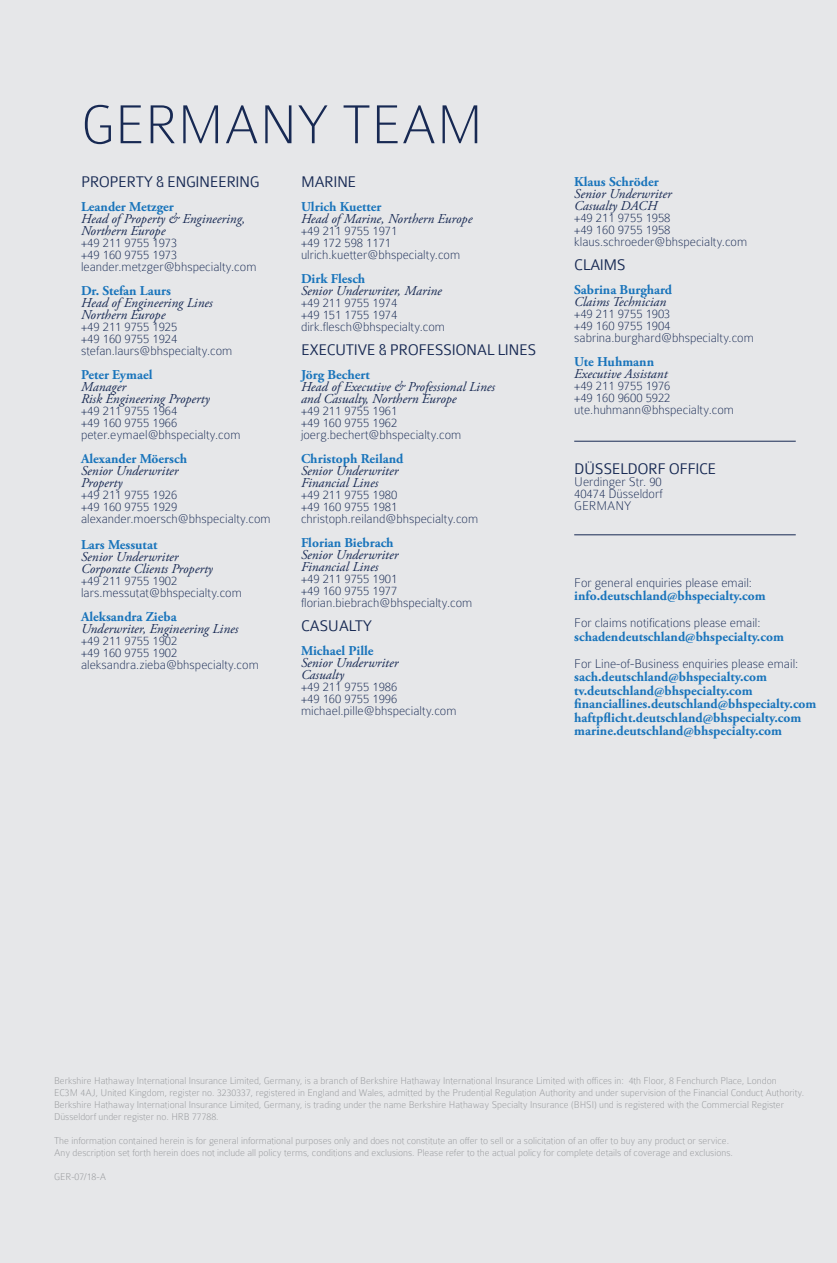
<style>
.page{position:relative;width:837px;height:1263px;background:#fff}
.page>*{position:absolute;margin:0;border:0;box-sizing:border-box;transform-origin:0 0}
.t1{font:100 58.5px "Colaborate";color:#172953}
.t2{font:300 16.5px "Colaborate";letter-spacing:-.03em;color:#172953}
.t3{font:100 13.5px/12px "Colaborate";color:#172953}
.t4{font:italic 13.5px/12px "Adobe Garamond Pro";color:#172953}
.t5{font:700 13.5px/13.5px "Adobe Garamond Pro";color:#1974bb}
.t6{font:100 10.5px/12px "Colaborate";color:#939598}
.s1{font-family:"Colaborate";font-weight:100;font-style:normal}
.s2{font-family:"Colaborate";font-weight:100;color:#172953}
.s3{font-family:"Adobe Garamond Pro";font-weight:700;color:#1974bb}
</style>
<div class="page">
<div style="left:7px;top:0;width:830px;height:1263px;background:#e6e7e9"></div>
<div style="left:0;top:0;width:14px;height:1263px;background:#e6e7e9"></div>
<hr style="left:574px;top:441px;width:221px;height:1px;background:#172953">
<hr style="left:574px;top:534px;width:221px;height:1px;background:#172953">
<p class="t1" style="left:81px;top:94px;width:403px">GERMANY TEAM</p>
<p class="t2" style="left:81px;top:173px;width:180px">PROPERTY &amp; ENGINEERING</p>
<p class="t5" style="left:81px;top:200px;width:94px">Leander Metzger</p>
<p class="t4" style="left:81px;top:213px;width:166px">Head of Property &amp; Engineering,<br>Northern Europe</p>
<p class="t3" style="left:81px;top:237px;width:98px">+49 211 9755 1973</p>
<p class="t3" style="left:81px;top:249px;width:98px">+49 160 9755 1973</p>
<p class="t3" style="left:81px;top:261px;width:177px">leander.metzger@bhspecialty.com</p>
<p class="t5" style="left:81px;top:284px;width:91px">Dr. Stefan Laurs</p>
<p class="t4" style="left:81px;top:297px;width:133px">Head of Engineering Lines</p>
<p class="t4" style="left:81px;top:309px;width:86px">Northern Europe</p>
<p class="t3" style="left:81px;top:321px;width:98px">+49 211 9755 1925</p>
<p class="t3" style="left:81px;top:333px;width:98px">+49 160 9755 1924</p>
<p class="t3" style="left:81px;top:345px;width:153px">stefan.laurs@bhspecialty.com</p>
<p class="t5" style="left:81px;top:368px;width:73px">Peter Eymael</p>
<p class="t4" style="left:81px;top:381px;width:130px">Manager<br>Risk Engineering Property</p>
<p class="t3" style="left:81px;top:405px;width:98px">+49 211 9755 1964</p>
<p class="t3" style="left:81px;top:417px;width:98px">+49 160 9755 1966</p>
<p class="t3" style="left:81px;top:429px;width:161px">peter.eymael@bhspecialty.com</p>
<p class="t5" style="left:81px;top:452px;width:108px">Alexander Möersch</p>
<p class="t4" style="left:81px;top:465px;width:99px">Senior Underwriter<br>Property</p>
<p class="t3" style="left:81px;top:489px;width:98px">+49 211 9755 1926</p>
<p class="t3" style="left:81px;top:501px;width:98px">+49 160 9755 1929</p>
<p class="t3" style="left:81px;top:513px;width:191px">alexander.moersch@bhspecialty.com</p>
<p class="t5" style="left:81px;top:538px;width:78px">Lars Messutat</p>
<p class="t4" style="left:81px;top:551px;width:99px">Senior Underwriter</p>
<p class="t4" style="left:81px;top:563px;width:133px">Corporate Clients Property</p>
<p class="t3" style="left:81px;top:574px;width:162px">+49 211 9755 1902 lars.messutat@bhspecialty.com</p>
<p class="t5" style="left:81px;top:610px;width:97px">Aleksandra Zieba</p>
<p class="t4" style="left:81px;top:623px;width:159px">Underwriter, Engineering Lines</p>
<p class="t3" style="left:81px;top:634px;width:98px">+49 211 9755 1902</p>
<p class="t3" style="left:81px;top:646px;width:98px">+49 160 9755 1902</p>
<p class="t3" style="left:81px;top:658px;width:179px">aleksandra.zieba@bhspecialty.com</p>
<p class="t2" style="left:301px;top:173px;width:57px">MARINE</p>
<p class="t5" style="left:301px;top:200px;width:82px">Ulrich Kuetter</p>
<p class="t4" style="left:301px;top:213px;width:173px">Head of Marine, Northern Europe</p>
<p class="t3" style="left:301px;top:225px;width:98px">+49 211 9755 1971</p>
<p class="t3" style="left:301px;top:237px;width:92px">+49 172 598 1171</p>
<p class="t3" style="left:301px;top:249px;width:161px">ulrich.kuetter@bhspecialty.com</p>
<p class="t5" style="left:301px;top:272px;width:66px">Dirk Flesch</p>
<p class="t4" style="left:301px;top:285px;width:142px">Senior Underwriter, Marine</p>
<p class="t3" style="left:301px;top:297px;width:98px">+49 211 9755 1974</p>
<p class="t3" style="left:301px;top:309px;width:98px">+49 151 1755 1974</p>
<p class="t3" style="left:301px;top:321px;width:145px">dirk.flesch@bhspecialty.com</p>
<p class="t2" style="left:301px;top:341px;width:237px">EXECUTIVE &amp; PROFESSIONAL LINES</p>
<p class="t5" style="left:301px;top:368px;width:70px">Jörg Bechert</p>
<p class="t4" style="left:301px;top:381px;width:195px">Head of Executive &amp; Professional Lines and Casualty, Northern Europe<br><span class="s1">+49 211 9755 1961</span></p>
<p class="t3" style="left:301px;top:417px;width:98px">+49 160 9755 1962</p>
<p class="t3" style="left:301px;top:429px;width:162px">joerg.bechert@bhspecialty.com</p>
<p class="t5" style="left:301px;top:452px;width:104px">Christoph Reiland</p>
<p class="t4" style="left:301px;top:465px;width:99px">Senior Underwriter</p>
<p class="t4" style="left:301px;top:477px;width:79px">Financial Lines</p>
<p class="t3" style="left:301px;top:489px;width:98px">+49 211 9755 1980</p>
<p class="t3" style="left:301px;top:501px;width:98px">+49 160 9755 1981</p>
<p class="t3" style="left:301px;top:513px;width:179px">christoph.reiland@bhspecialty.com</p>
<p class="t5" style="left:301px;top:536px;width:94px">Florian Biebrach</p>
<p class="t4" style="left:301px;top:549px;width:99px">Senior Underwriter</p>
<p class="t4" style="left:301px;top:561px;width:79px">Financial Lines</p>
<p class="t3" style="left:301px;top:573px;width:98px">+49 211 9755 1901</p>
<p class="t3" style="left:301px;top:585px;width:98px">+49 160 9755 1977</p>
<p class="t3" style="left:301px;top:597px;width:173px">florian.biebrach@bhspecialty.com</p>
<p class="t2" style="left:301px;top:617px;width:73px">CASUALTY</p>
<p class="t5" style="left:301px;top:644px;width:74px">Michael Pille</p>
<p class="t4" style="left:301px;top:657px;width:99px">Senior Underwriter</p>
<p class="t4" style="left:301px;top:669px;width:44px">Casualty</p>
<p class="t3" style="left:301px;top:681px;width:98px">+49 211 9755 1986</p>
<p class="t3" style="left:301px;top:693px;width:98px">+49 160 9755 1996</p>
<p class="t3" style="left:301px;top:705px;width:157px">michael.pille@bhspecialty.com</p>
<p class="t5" style="left:574px;top:175px;width:86px">Klaus Schröder</p>
<p class="t4" style="left:574px;top:188px;width:99px">Senior Underwriter<br>Casualty DACH</p>
<p class="t3" style="left:574px;top:212px;width:98px">+49 211 9755 1958</p>
<p class="t3" style="left:574px;top:224px;width:98px">+49 160 9755 1958</p>
<p class="t3" style="left:574px;top:236px;width:174px">klaus.schroeder@bhspecialty.com</p>
<p class="t2" style="left:574px;top:256px;width:53px">CLAIMS</p>
<p class="t5" style="left:574px;top:283px;width:99px">Sabrina Burghard</p>
<p class="t4" style="left:574px;top:296px;width:93px">Claims Technician</p>
<p class="t3" style="left:574px;top:308px;width:98px">+49 211 9755 1903</p>
<p class="t3" style="left:574px;top:320px;width:98px">+49 160 9755 1904</p>
<p class="t3" style="left:574px;top:332px;width:181px">sabrina.burghard@bhspecialty.com</p>
<p class="t5" style="left:574px;top:355px;width:81px">Ute Huhmann</p>
<p class="t4" style="left:574px;top:368px;width:95px">Executive Assistant</p>
<p class="t3" style="left:574px;top:380px;width:98px">+49 211 9755 1976</p>
<p class="t3" style="left:574px;top:392px;width:98px">+49 160 9600 5922</p>
<p class="t3" style="left:574px;top:404px;width:161px">ute.huhmann@bhspecialty.com</p>
<p class="t2" style="left:574px;top:460px;width:144px">DÜSSELDORF OFFICE</p>
<p class="t3" style="left:574px;top:476px;width:89px">Uerdinger Str. 90</p>
<p class="t3" style="left:574px;top:488px;width:90px">40474 Düsseldorf</p>
<p class="t3" style="left:574px;top:500px;width:59px">GERMANY</p>
<p class="t5" style="left:574px;top:576px;width:193px"><span class="s2">For general enquiries please email: </span>info.deutschland@bhspecialty.com</p>
<p class="t3" style="left:574px;top:616px;width:211px;line-height:13.5px">For claims notifications please email: <span class="s3">schadendeutschland@bhspecialty.com</span></p>
<p class="t3" style="left:574px;top:657px;width:225px">For Line-of-Business enquiries please email:</p>
<p class="t5" style="left:574px;top:670px;width:194px">sach.deutschland@bhspecialty.com</p>
<p class="t5" style="left:574px;top:684px;width:180px">tv.deutschland@bhspecialty.com</p>
<p class="t5" style="left:574px;top:697px;width:244px">financiallines.deutschland@bhspecialty.com</p>
<p class="t5" style="left:574px;top:711px;width:228px">haftpflicht.deutschland@bhspecialty.com</p>
<p class="t5" style="left:574px;top:724px;width:209px">marine.deutschland@bhspecialty.com</p>
<p class="t6" style="left:54px;top:1074px;width:751px">Berkshire Hathaway International Insurance Limited, Germany, is a branch of Berkshire Hathaway International Insurance Limited with offices in: 4th Floor, 8 Fenchurch Place, London<br>EC3M 4AJ, United Kingdom, register no. 3230337, registered in England and Wales, admitted by the Prudential Regulation Authority and under supervision of the Financial Conduct Authority.<br>Berkshire Hathaway International Insurance Limited, Germany, is trading under the name Berkshire Hathaway Specialty Insurance (BHSI) und is registered with the Commercial Register Düsseldorf under register no. HRB 77788.</p>
<p class="t6" style="left:54px;top:1134px;width:680px">The information contained herein is for general informational purposes only and does not constitute an offer to sell or a solicitation of an offer to buy any product or service.<br>Any description set forth herein does not include all policy terms, conditions and exclusions. Please refer to the actual policy for complete details of coverage and exclusions.</p>
<p class="t6" style="left:54px;top:1170px;width:54px">GER-07/18-A</p>
</div>
